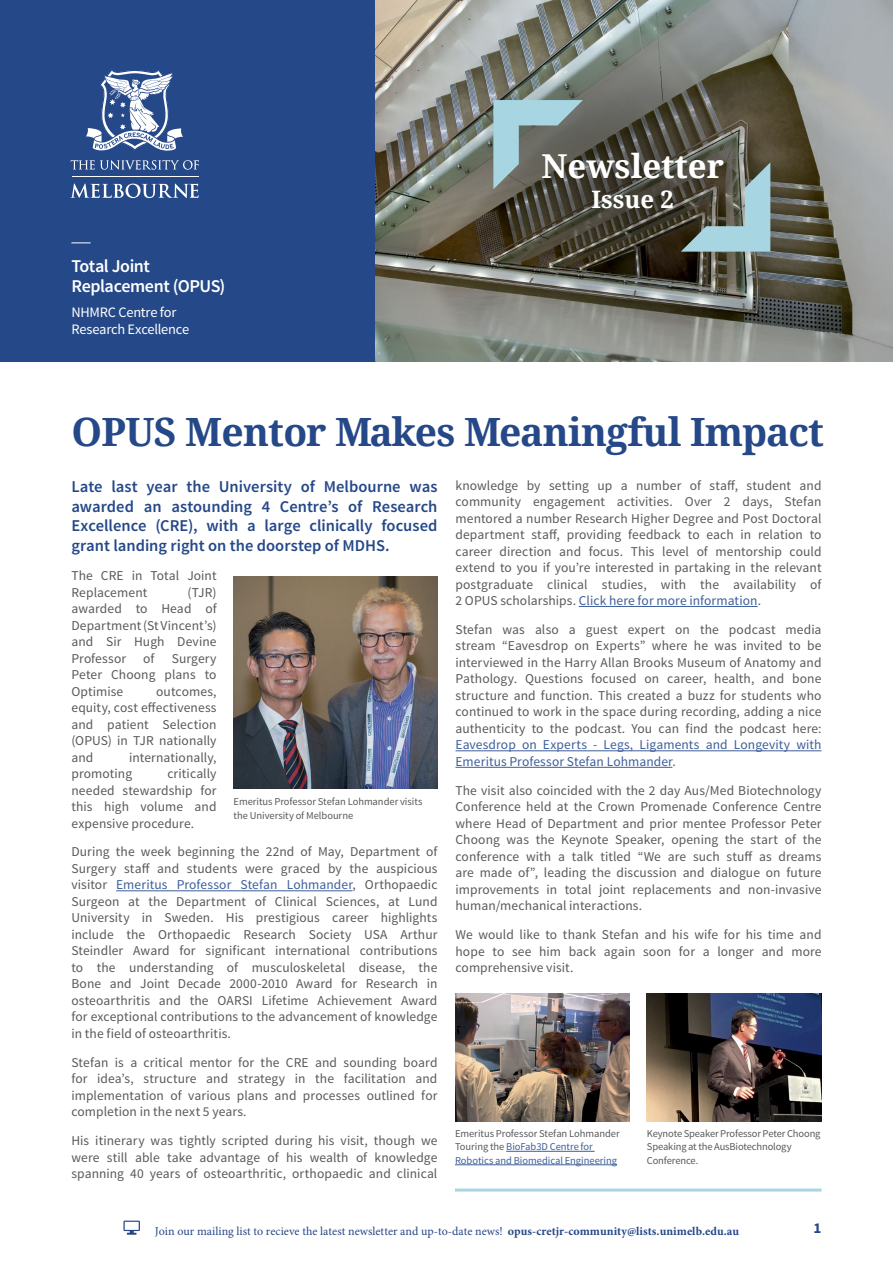
<style>
.page{position:relative;width:893px;height:1263px;background:#fff}
.page>*{position:absolute;margin:0;border:0;box-sizing:border-box;transform-origin:0 0}
.t1{font:700 39px "Noto Serif";letter-spacing:-.02em;color:#254888}
.t2{font:700 33px "Noto Serif";color:#fff}
.t3{font:700 24px "Noto Serif";color:#fff}
.t4{font:600 18px/19.5px "Source Sans Pro";letter-spacing:-.025em;color:#fff}
.t5{font:600 16.5px/19.8px "Source Sans Pro";color:#254888;text-align:justify}
.t6{font:700 15px "Source Sans Pro";color:#254888}
.t7{font:14.4px/17.2px "Source Sans Pro";letter-spacing:-.015em;color:#fff}
.t8{font:13.5px/16.5px "Source Sans Pro";letter-spacing:.005em;color:#59595b;text-align:justify}
.t9{font:13.5px/16.5px "Source Sans Pro";letter-spacing:.01em;color:#3d5e9b}
.t10{font:12px "Minion Pro";color:#254888}
.t11{font:10.5px/13.5px "Source Sans Pro";letter-spacing:-.01em;color:#59595b}
.t12{font:10.5px/13.5px "Source Sans Pro";letter-spacing:-.005em;color:#3d5e9b}
.s1{color:#3d5e9b}
.s2{color:#59595b}
.s3{font-weight:700}
</style>
<div class="page">
<img style="left:374px;top:0;width:519px;height:361px">
<div style="left:0;top:0;width:374px;height:361px;background:#254888"></div>
<svg style="left:71px;top:160px;width:128px;height:10px"></svg>
<hr style="left:72px;top:176px;width:126px;height:1px;background:#fff">
<svg style="left:71px;top:183px;width:128px;height:15px"></svg>
<svg style="left:86px;top:69px;width:97px;height:82px"></svg>
<svg style="left:71px;top:242px;width:20px;height:1px"></svg>
<svg style="left:123px;top:1220px;width:17px;height:15px"></svg>
<hr style="left:116px;top:890px;width:236px;height:1px;background:#3d5e9b">
<hr style="left:579px;top:606px;width:179px;height:1px;background:#3d5e9b">
<hr style="left:455px;top:750px;width:366px;height:1px;background:#3d5e9b">
<hr style="left:455px;top:767px;width:217px;height:1px;background:#3d5e9b">
<img style="left:455px;top:994px;width:175px;height:127px">
<hr style="left:506px;top:1151px;width:89px;height:1px;background:#3d5e9b">
<hr style="left:455px;top:1164px;width:162px;height:1px;background:#3d5e9b">
<img style="left:647px;top:994px;width:174px;height:127px">
<div style="left:386px;top:0;width:492px;height:368px;background:#000;opacity:.5"></div>
<hr style="left:455px;top:1188px;width:366px;height:3px;background:#a8d5e2">
<svg style="left:493px;top:100px;width:90px;height:89px;background:#7c8e8e"></svg>
<svg style="left:681px;top:162px;width:89px;height:90px;background:#758481"></svg>
<img style="left:234px;top:576px;width:204px;height:213px">
<h3 class="t4" style="left:71px;top:257px;width:156px">Total Joint<br>Replacement (OPUS)</h3>
<p class="t7" style="left:71px;top:304px;width:119px">NHMRC Centre for<br>Research Excellence</p>
<h2 class="t2" style="left:541px;top:143px;width:184px">Newsletter</h2>
<h3 class="t3" style="left:591px;top:182px;width:84px">Issue 2</h3>
<h1 class="t1" style="left:71px;top:404px;width:754px">OPUS Mentor Makes Meaningful Impact</h1>
<p class="t5" style="left:71px;top:477px;width:368px">Late last year the University of Melbourne was awarded an astounding 4 Centre’s of Research Excellence (CRE), with a large clinically focused grant landing right on the doorstep of MDHS.</p>
<p class="t8" style="left:71px;top:568px;width:147px">The CRE in Total Joint<br>Replacement</p>
<p class="t8" style="left:455px;top:477px;width:368px">knowledge by setting up a number of staff, student and community engagement activities. Over 2 days, Stefan mentored a number Research Higher Degree and Post Doctoral department staff, providing feedback to each in relation to career direction and focus. This level of mentorship could extend to you if you’re interested in partaking in the relevant postgraduate clinical studies, with the availability of 2 OPUS scholarships. <span class="s1">Click here for more information</span>.</p>
<p class="t8" style="left:455px;top:621px;width:368px">Stefan was also a guest expert on the podcast media stream “Eavesdrop on Experts” where he was invited to be interviewed in the Harry Allan Brooks Museum of Anatomy and Pathology. Questions focused on career, health, and bone structure and function. This created a buzz for students who continued to work in the space during recording, adding a nice authenticity to the podcast. You can find the podcast here:</p>
<p class="t9" style="left:455px;top:737px;width:368px">Eavesdrop on Experts - Legs, Ligaments and Longevity with<br>Emeritus Professor Stefan Lohmander<span class="s2">.</span></p>
<p class="t8" style="left:455px;top:782px;width:368px">The visit also coincided with the 2 day Aus/Med Biotechnology Conference held at the Crown Promenade Conference Centre where Head of Department and prior mentee Professor Peter Choong was the Keynote Speaker, opening the start of the conference with a talk titled “We are such stuff as dreams are made of”, leading the discussion and dialogue on future improvements in total joint replacements and non-invasive human/mechanical interactions.</p>
<p class="t8" style="left:455px;top:926px;width:368px">We would like to thank Stefan and his wife for his time and hope to see him back again soon for a longer and more comprehensive visit.</p>
<p class="t8" style="left:71px;top:584px;width:147px;text-indent:116px">(TJR) awarded to Head of Department (St Vincent’s) and Sir Hugh Devine Professor</p>
<p class="t8" style="left:143px;top:650px;width:13px">of</p>
<p class="t8" style="left:71px;top:650px;width:147px;text-indent:100px">Surgery Peter Choong plans to Optimise</p>
<p class="t8" style="left:71px;top:683px;width:147px;text-indent:85px">outcomes, equity, cost effectiveness and patient Selection (OPUS) in TJR nationally and</p>
<p class="t8" style="left:71px;top:749px;width:147px;text-indent:58px">internationally, promoting</p>
<p class="t8" style="left:71px;top:765px;width:147px;text-indent:96px">critically needed stewardship for this high volume and expensive procedure.</p>
<p class="t8" style="left:71px;top:844px;width:368px">During the week beginning the 22nd of May, Department of Surgery staff and students were graced by the auspicious visitor <span class="s1">Emeritus Professor Stefan Lohmander</span>, Orthopaedic Surgeon at the Department of Clinical Sciences, at Lund University in Sweden. His prestigious career highlights include the Orthopaedic Research Society USA Arthur Steindler Award for significant international contributions to the understanding of musculoskeletal disease, the Bone and Joint Decade 2000-2010 Award for Research in osteoarthritis and the OARSI Lifetime Achievement Award for exceptional contributions to the advancement of knowledge in the field of osteoarthritis.</p>
<p class="t8" style="left:71px;top:1054px;width:368px">Stefan is a critical mentor for the CRE and sounding board for idea’s, structure and strategy in the facilitation and implementation of various plans and processes outlined for completion in the next 5 years.</p>
<p class="t8" style="left:71px;top:1132px;width:367px">His itinerary was tightly scripted during his visit, though we were still able take advantage of his wealth of knowledge spanning 40 years of osteoarthritic, orthopaedic and clinical</p>
<p class="t11" style="left:234px;top:795px;width:190px">Emeritus Professor Stefan Lohmander visits the University of Melbourne</p>
<p class="t12" style="left:455px;top:1127px;width:166px"><span class="s2">Emeritus Professor Stefan Lohmander<br>Touring the</span> BioFab3D Centre for<br>Robotics and Biomedical Engineering</p>
<p class="t11" style="left:647px;top:1127px;width:175px">Keynote Speaker Professor Peter Choong<br>Speaking at the AusBiotechnology<br>Conference.</p>
<p class="t10" style="left:155px;top:1223px;width:586px">Join our mailing list to recieve the latest newsletter and up-to-date news! <span class="s3">opus-cretjr-community@lists.unimelb.edu.au</span></p>
<p class="t6" style="left:814px;top:1218px;width:9px">1</p>
</div>
